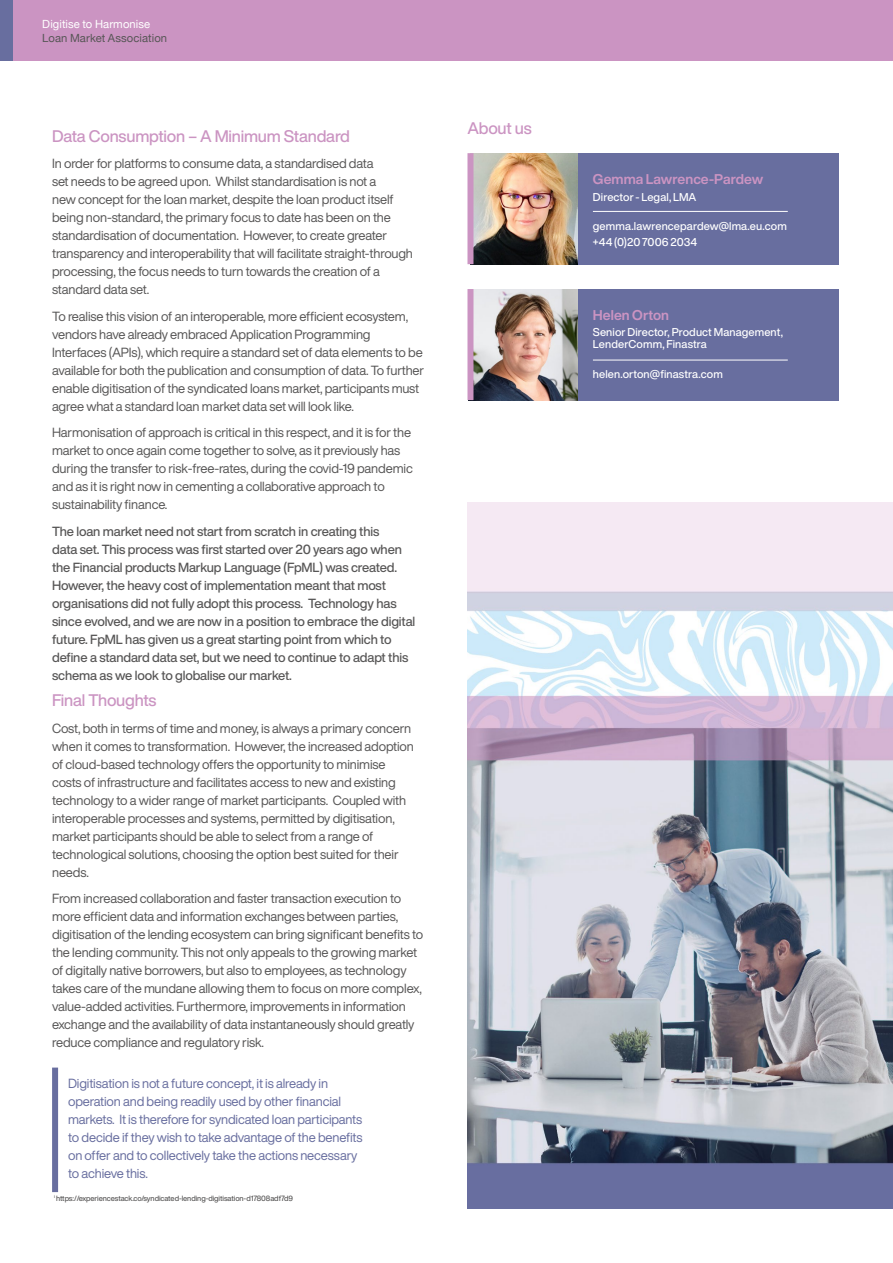
<style>
.page{position:relative;width:893px;height:1263px;background:#fff}
.page>*{position:absolute;margin:0;border:0;box-sizing:border-box;transform-origin:0 0}
.t1{font:500 16.5px "Helvetica Now Display";letter-spacing:-.01em;color:#cb94c2}
.t2{font:700 13.95px "Helvetica Now Display";color:#cb94c2}
.t3{font:13.05px/18px "Helvetica Now Display";letter-spacing:-.01em;color:#575656}
.t4{font:500 13.05px/18px "Helvetica Now Display";letter-spacing:-.01em;color:#575656}
.t5{font:13.05px/18px "Helvetica Now Display";letter-spacing:-.01em;color:#686e9f}
.t6{font:11.25px "Helvetica Neue";letter-spacing:.01em;color:#575656}
.t7{font:11.25px "Helvetica Neue";letter-spacing:.01em;color:#fff}
.t8{font:500 11.1px/12px "Helvetica Now Display";letter-spacing:.01em;color:#fff}
.t9{font:500 7.5px "Helvetica Now Display";letter-spacing:-.01em;color:#575656}
</style>
<div class="page">
<div style="left:577px;top:289px;width:262px;height:111px;background:#686e9f"></div>
<div style="left:0;top:0;width:893px;height:60px;background:#cb94c2"></div>
<div style="left:0;top:0;width:12px;height:60px;background:#686e9f"></div>
<div style="left:52px;top:1067px;width:6px;height:125px;background:#686e9f"></div>
<div style="left:577px;top:153px;width:262px;height:111px;background:#686e9f"></div>
<img style="left:473px;top:153px;width:104px;height:111px">
<img style="left:473px;top:289px;width:104px;height:111px">
<hr style="left:593px;top:211px;width:195px;height:1px;background:#fff">
<hr style="left:593px;top:360px;width:195px;height:1px;background:#fff">
<div style="left:467px;top:153px;width:6px;height:111px;background:#cb94c2"></div>
<div style="left:467px;top:289px;width:6px;height:111px;background:#cb94c2"></div>
<img style="left:467px;top:503px;width:426px;height:706px">
<p class="t7" style="left:42px;top:16px;width:109px">Digitise to Harmonise</p>
<p class="t6" style="left:42px;top:30px;width:126px">Loan Market Association</p>
<p class="t1" style="left:52px;top:124px;width:299px">Data Consumption – A Minimum Standard</p>
<p class="t3" style="left:52px;top:154px;width:362px">In order for platforms to consume data, a standardised data<br>set needs to be agreed upon. Whilst standardisation is not a<br>new concept for the loan market, despite the loan product itself being non-standard, the primary focus to date has been on the standardisation of documentation. However, to create greater transparency and interoperability that will facilitate straight-through processing, the focus needs to turn towards the creation of a standard data set.</p>
<p class="t3" style="left:52px;top:307px;width:374px">To realise this vision of an interoperable, more efficient ecosystem, vendors have already embraced Application Programming Interfaces (APIs), which require a standard set of data elements to be available for both the publication and consumption of data. To further enable digitisation of the syndicated loans market, participants must agree what a standard loan market data set will look like.</p>
<p class="t3" style="left:52px;top:423px;width:362px">Harmonisation of approach is critical in this respect, and it is for the market to once again come together to solve, as it previously has during the transfer to risk-free-rates, during the covid-19 pandemic and as it is right now in cementing a collaborative approach to sustainability finance.</p>
<p class="t4" style="left:52px;top:522px;width:365px">The loan market need not start from scratch in creating this<br>data set. This process was first started over 20 years ago when the Financial products Markup Language (FpML) was created.<br>However, the heavy cost of implementation meant that most organisations did not fully adopt this process. Technology has since evolved, and we are now in a position to embrace the digital future. FpML has given us a great starting point from which to define a standard data set, but we need to continue to adapt this schema as we look to globalise our market.</p>
<p class="t1" style="left:52px;top:689px;width:106px">Final Thoughts</p>
<p class="t3" style="left:52px;top:719px;width:363px">Cost, both in terms of time and money, is always a primary concern when it comes to transformation. However, the increased adoption of cloud-based technology offers the opportunity to minimise costs of infrastructure and facilitates access to new and existing technology to a wider range of market participants. Coupled with interoperable processes and systems, permitted by digitisation, market participants should be able to select from a range of technological solutions, choosing the option best suited for their needs.</p>
<p class="t3" style="left:52px;top:889px;width:373px">From increased collaboration and faster transaction execution to more efficient data and information exchanges between parties, digitisation of the lending ecosystem can bring significant benefits to the lending community. This not only appeals to the growing market of digitally native borrowers, but also to employees, as technology takes care of the mundane allowing them to focus on more complex, value-added activities. Furthermore, improvements in information exchange and the availability of data instantaneously should greatly reduce compliance and regulatory risk.</p>
<p class="t5" style="left:68px;top:1074px;width:296px">Digitisation is not a future concept, it is already in operation and being readily used by other financial markets. It is therefore for syndicated loan participants to decide if they wish to take advantage of the benefits on offer and to collectively take the actions necessary to achieve this.</p>
<p class="t9" style="left:54px;top:1193px;width:241px"><sup>i</sup> https://experiencestack.co/syndicated-lending-digitisation-d17808adf7d9</p>
<p class="t1" style="left:467px;top:117px;width:66px">About us</p>
<p class="t2" style="left:593px;top:169px;width:172px">Gemma Lawrence-Pardew</p>
<p class="t8" style="left:593px;top:191px;width:105px">Director - Legal, LMA</p>
<p class="t8" style="left:593px;top:218px;width:195px;line-height:15.9px">gemma.lawrencepardew@lma.eu.com +44 (0)20 7006 2034</p>
<p class="t2" style="left:593px;top:305px;width:78px">Helen Orton</p>
<p class="t8" style="left:593px;top:326px;width:192px">Senior Director, Product Management,<br>LenderComm, Finastra</p>
<p class="t8" style="left:593px;top:368px;width:131px">helen.orton@finastra.com</p>
</div>
